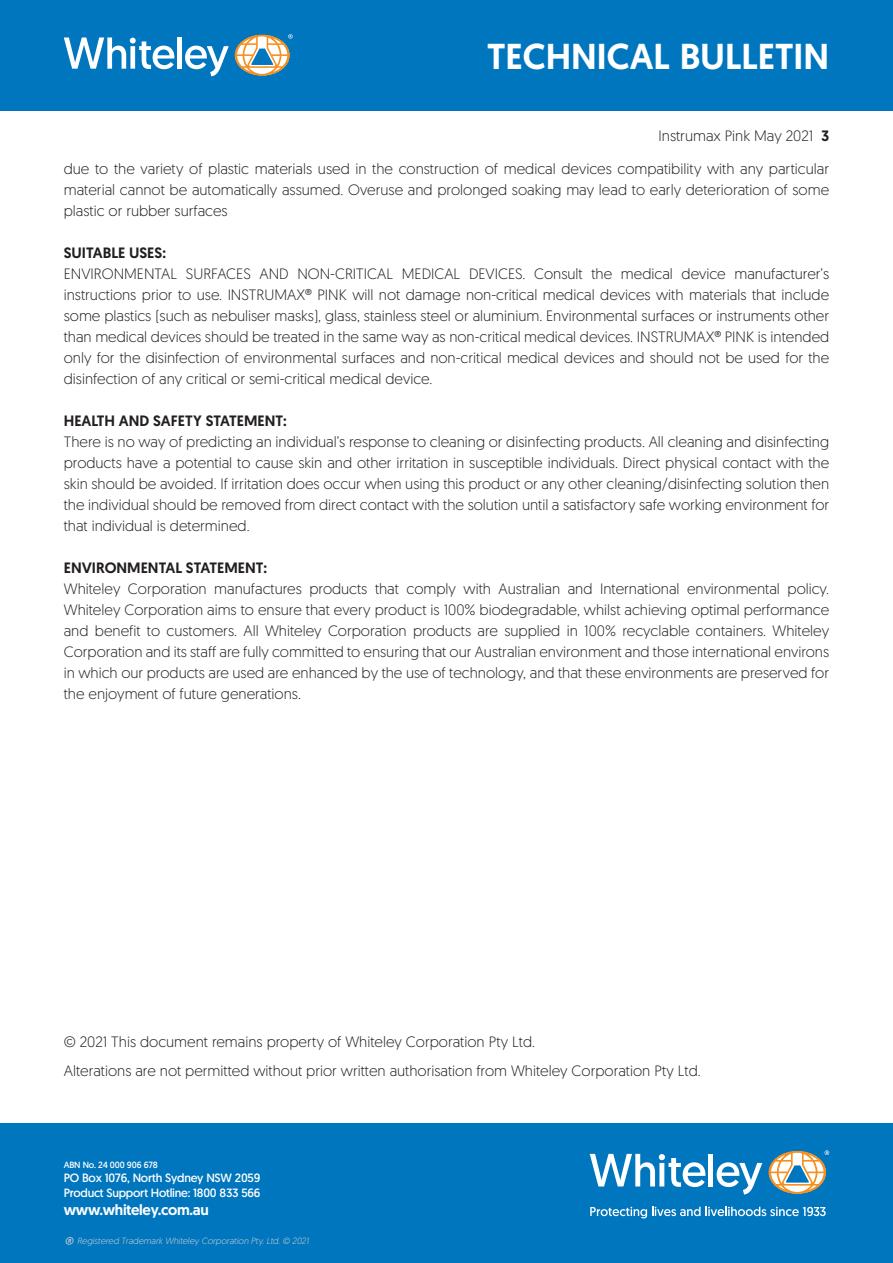
<style>
.page{position:relative;width:893px;height:1263px;background:#fff}
.page>*{position:absolute;margin:0;border:0;box-sizing:border-box;transform-origin:0 0}
.t1{font:500 36px "Geomanist";color:#fff}
.t2{font:300 15px/21px "Geomanist";color:#231f20;text-align:justify}
.t3{font:500 15px "Geomanist";color:#231f20}
.t4{font:500 15px "Geomanist";letter-spacing:-.02em;color:#fff}
.t5{font:12px/15.3px "Geomanist";letter-spacing:-.02em;color:#fff}
.t6{font:italic 300 9px "Geomanist";color:#d1d2d4}
.t7{font:9px "Geomanist";letter-spacing:-.02em;color:#fff}
.s1{font-weight:500}
.s2{font-size:18.75px}
</style>
<div class="page">
<div style="left:0;top:0;width:893px;height:111px;background:#0076be"></div>
<svg style="left:64px;top:37px;width:110px;height:32px"></svg>
<div style="left:177px;top:37px;width:5px;height:32px;background:#fff"></div>
<svg style="left:185px;top:46px;width:44px;height:30px"></svg>
<svg style="left:235px;top:34px;width:58px;height:42px"></svg>
<div style="left:0;top:1123px;width:893px;height:140px;background:#0076be"></div>
<svg style="left:590px;top:1154px;width:115px;height:33px"></svg>
<div style="left:708px;top:1154px;width:5px;height:32px;background:#fff"></div>
<svg style="left:717px;top:1162px;width:45px;height:32px"></svg>
<svg style="left:590px;top:1207px;width:236px;height:11px"></svg>
<svg style="left:769px;top:1150px;width:60px;height:44px"></svg>
<h1 class="t1" style="left:487px;top:32px;width:344px">TECHNICAL BULLETIN</h1>
<p class="t2" style="left:659px;top:125px;width:172px">Instrumax Pink May 2021 <span class="s1">3</span></p>
<p class="t2" style="left:64px;top:157px;width:767px">due to the variety of plastic materials used in the construction of medical devices compatibility with any particular material cannot be automatically assumed. Overuse and prolonged soaking may lead to early deterioration of some plastic or rubber surfaces</p>
<p class="t3" style="left:64px;top:242px;width:104px">SUITABLE USES:</p>
<p class="t2" style="left:64px;top:262px;width:767px">ENVIRONMENTAL SURFACES AND NON-CRITICAL MEDICAL DEVICES. Consult the medical device manufacturer’s instructions prior to use. INSTRUMAX® PINK will not damage non-critical medical devices with materials that include some plastics (such as nebuliser masks), glass, stainless steel or aluminium. Environmental surfaces or instruments other than medical devices should be treated in the same way as non-critical medical devices. INSTRUMAX® PINK is intended only for the disinfection of environmental surfaces and non-critical medical devices and should not be used for the disinfection of any critical or semi-critical medical device.</p>
<p class="t3" style="left:64px;top:410px;width:225px">HEALTH AND SAFETY STATEMENT:</p>
<p class="t2" style="left:64px;top:430px;width:767px">There is no way of predicting an individual’s response to cleaning or disinfecting products. All cleaning and disinfecting products have a potential to cause skin and other irritation in susceptible individuals. Direct physical contact with the skin should be avoided. If irritation does occur when using this product or any other cleaning/disinfecting solution then the individual should be removed from direct contact with the solution until a satisfactory safe working environment for that individual is determined.</p>
<p class="t3" style="left:64px;top:557px;width:205px">ENVIRONMENTAL STATEMENT:</p>
<p class="t2" style="left:64px;top:577px;width:767px">Whiteley Corporation manufactures products that comply with Australian and International environmental policy.<br>Whiteley Corporation aims to ensure that every product is 100% biodegradable, whilst achieving optimal performance and benefit to customers. All Whiteley Corporation products are supplied in 100% recyclable containers. Whiteley Corporation and its staff are fully committed to ensuring that our Australian environment and those international environs in which our products are used are enhanced by the use of technology, and that these environments are preserved for the enjoyment of future generations.</p>
<p class="t2" style="left:64px;top:1026px;width:639px;line-height:29.5px">© 2021 This document remains property of Whiteley Corporation Pty Ltd.<br>Alterations are not permitted without prior written authorisation from Whiteley Corporation Pty Ltd.</p>
<p class="t7" style="left:64px;top:1159px;width:96px">ABN No. 24 000 906 678</p>
<p class="t5" style="left:64px;top:1170px;width:198px">PO Box 1076, North Sydney NSW 2059<br>Product Support Hotline: 1800 833 566</p>
<p class="t4" style="left:64px;top:1200px;width:147px">www.whiteley.com.au</p>
<p class="t6" style="left:64px;top:1235px;width:246px"><span class="s2">®</span> Registered Trademark Whiteley Corporation Pty. Ltd. © 2021</p>
</div>
